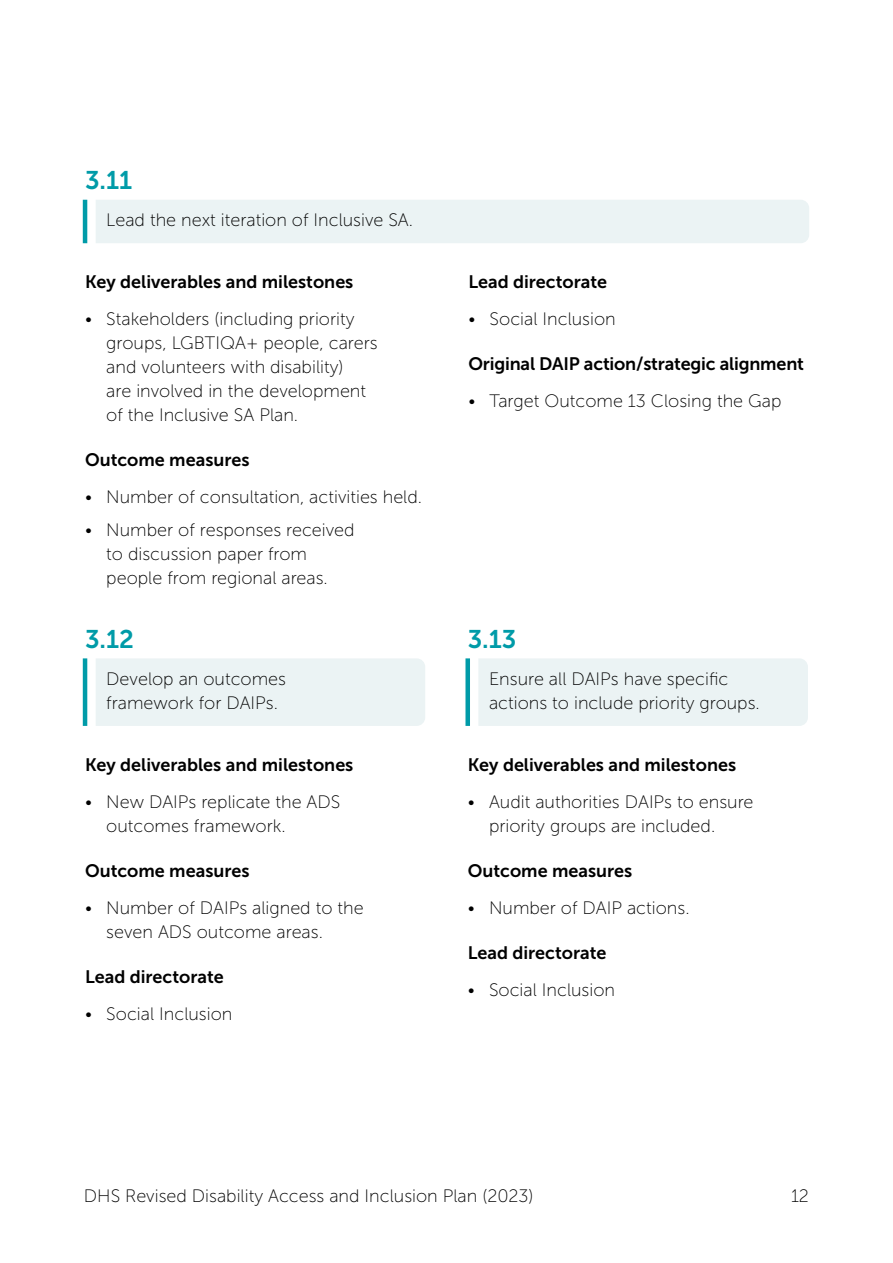
<style>
.page{position:relative;width:893px;height:1263px;background:#fff}
.page>*{position:absolute;margin:0;border:0;box-sizing:border-box;transform-origin:0 0}
.t1{font:25.5px "Museo Sans 700";color:#009ba8}
.t2{font:18px/24px "Museo Sans 100";color:#000}
.t3{font:18px "Museo Sans 700";color:#000}
</style>
<div class="page">
<div style="left:96px;top:200px;width:713px;height:43px;background:#ebf3f4"></div>
<hr style="left:83px;top:200px;width:4px;height:43px;background:#009ba8">
<div style="left:96px;top:658px;width:329px;height:68px;background:#ebf3f4"></div>
<hr style="left:83px;top:658px;width:4px;height:68px;background:#009ba8">
<div style="left:478px;top:658px;width:330px;height:68px;background:#ebf3f4"></div>
<div style="left:465px;top:658px;width:5px;height:68px;background:#009ba8"></div>
<p class="t1" style="left:85px;top:166px;width:49px">3.11</p>
<p class="t2" style="left:106px;top:208px;width:308px">Lead the next iteration of Inclusive SA.</p>
<p class="t3" style="left:85px;top:272px;width:270px">Key deliverables and milestones</p>
<p class="t2" style="left:106px;top:307px;width:273px;text-indent:-21px">• Stakeholders (including priority groups, LGBTIQA+ people, carers and volunteers with disability)<br>are involved in the development of the Inclusive SA Plan.</p>
<p class="t3" style="left:85px;top:450px;width:166px">Outcome measures</p>
<p class="t2" style="left:85px;top:485px;width:339px">• Number of consultation, activities held.</p>
<p class="t2" style="left:106px;top:518px;width:250px;text-indent:-21px">• Number of responses received to discussion paper from people from regional areas.</p>
<p class="t1" style="left:85px;top:625px;width:50px">3.12</p>
<p class="t2" style="left:106px;top:667px;width:181px">Develop an outcomes framework for DAIPs.</p>
<p class="t3" style="left:85px;top:755px;width:270px">Key deliverables and milestones</p>
<p class="t2" style="left:106px;top:790px;width:236px;text-indent:-21px">• New DAIPs replicate the ADS outcomes framework.</p>
<p class="t3" style="left:85px;top:861px;width:166px">Outcome measures</p>
<p class="t2" style="left:106px;top:896px;width:259px;text-indent:-21px">• Number of DAIPs aligned to the seven ADS outcome areas.</p>
<p class="t3" style="left:85px;top:967px;width:140px">Lead directorate</p>
<p class="t2" style="left:85px;top:1002px;width:149px">• Social Inclusion</p>
<p class="t3" style="left:468px;top:272px;width:140px">Lead directorate</p>
<p class="t2" style="left:468px;top:307px;width:149px">• Social Inclusion</p>
<p class="t3" style="left:468px;top:354px;width:337px">Original DAIP action/strategic alignment</p>
<p class="t2" style="left:468px;top:389px;width:315px">• Target Outcome 13 Closing the Gap</p>
<p class="t1" style="left:468px;top:625px;width:50px">3.13</p>
<p class="t2" style="left:489px;top:667px;width:272px">Ensure all DAIPs have specific actions to include priority groups.</p>
<p class="t3" style="left:468px;top:755px;width:270px">Key deliverables and milestones</p>
<p class="t2" style="left:489px;top:790px;width:266px;text-indent:-21px">• Audit authorities DAIPs to ensure priority groups are included.</p>
<p class="t3" style="left:468px;top:861px;width:166px">Outcome measures</p>
<p class="t2" style="left:468px;top:896px;width:223px">• Number of DAIP actions.</p>
<p class="t3" style="left:468px;top:943px;width:140px">Lead directorate</p>
<p class="t2" style="left:468px;top:978px;width:149px">• Social Inclusion</p>
<p class="t2" style="left:84px;top:1184px;width:451px">DHS Revised Disability Access and Inclusion Plan (2023)</p>
<p class="t2" style="left:791px;top:1184px;width:19px">12</p>
</div>
